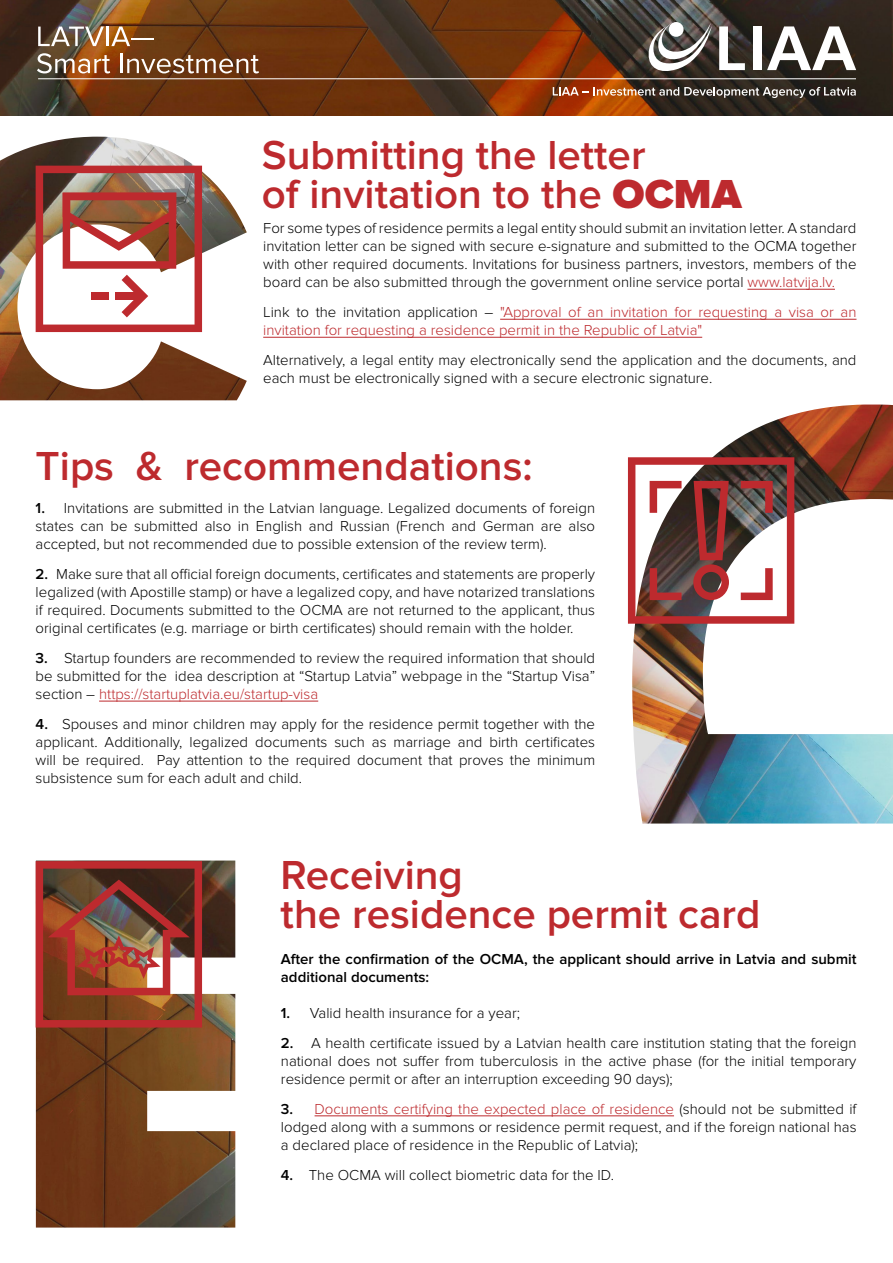
<style>
.page{position:relative;width:893px;height:1263px;background:#fff}
.page>*{position:absolute;margin:0;border:0;box-sizing:border-box;transform-origin:0 0}
.t1{font:600 42px/39px "Proxima Nova";color:#bd2a2e}
.t2{font:300 15px/18px "Proxima Nova";color:#000;text-align:justify}
.t3{font:300 15px/18px "Proxima Nova";color:#bd2a2e}
.t4{font:600 15px/18px "Proxima Nova";color:#000}
.s1{font-weight:900}
.s2{color:#bd2a2e}
.s3{color:#000}
.s4{font-weight:600}
</style>
<div class="page">
<img style="left:0;top:0;width:893px;height:115px">
<img style="left:0;top:137px;width:247px;height:263px">
<img style="left:36px;top:860px;width:199px;height:367px">
<img style="left:632px;top:404px;width:261px;height:419px">
<svg style="left:553px;top:87px;width:303px;height:11px;background:#7c6252"></svg>
<svg style="left:38px;top:27px;width:66px;height:19px"></svg>
<hr style="left:106px;top:27px;width:3px;height:19px;background:#fff">
<svg style="left:111px;top:27px;width:19px;height:19px"></svg>
<hr style="left:131px;top:38px;width:23px;height:2px;background:#fff">
<svg style="left:37px;top:53px;width:73px;height:20px"></svg>
<hr style="left:120px;top:54px;width:3px;height:19px;background:#fff">
<svg style="left:127px;top:55px;width:132px;height:18px"></svg>
<hr style="left:38px;top:78px;width:818px;height:1px;background:#fff">
<svg style="left:646px;top:22px;width:66px;height:51px"></svg>
<svg style="left:719px;top:26px;width:26px;height:44px"></svg>
<div style="left:753px;top:26px;width:9px;height:44px;background:#fff"></div>
<svg style="left:767px;top:26px;width:89px;height:44px"></svg>
<hr style="left:99px;top:701px;width:219px;height:1px;background:#bd2a2e">
<hr style="left:315px;top:1115px;width:359px;height:1px;background:#bd2a2e">
<hr style="left:747px;top:289px;width:88px;height:1px;background:#bd2a2e">
<hr style="left:500px;top:319px;width:356px;height:1px;background:#bd2a2e">
<hr style="left:263px;top:337px;width:439px;height:1px;background:#bd2a2e">
<svg style="left:36px;top:166px;width:166px;height:166px"></svg>
<svg style="left:628px;top:457px;width:166px;height:167px"></svg>
<img style="left:36px;top:861px;width:166px;height:166px">
<h1 class="t1" style="left:262px;top:136px;width:481px">Submitting the letter<br>of invitation to the <span class="s1">OCMA</span></h1>
<p class="t2" style="left:263px;top:219px;width:595px">For some types of residence permits a legal entity should submit an invitation letter. A standard invitation letter can be signed with secure e-signature and submitted to the OCMA together with other required documents. Invitations for business partners, investors, members of the board can be also submitted through the government online service portal <span class="s2">www.latvija.lv.</span></p>
<p class="t3" style="left:263px;top:303px;width:595px"><span class="s3">Link to the invitation application –</span> "Approval of an invitation for requesting a visa or an invitation for requesting a residence permit in the Republic of Latvia"</p>
<p class="t2" style="left:263px;top:351px;width:595px">Alternatively, a legal entity may electronically send the application and the documents, and each must be electronically signed with a secure electronic signature.</p>
<h1 class="t1" style="left:36px;top:448px;width:499px">Tips &amp; recommendations:</h1>
<p class="t2" style="left:36px;top:499px;width:561px"><span class="s4">1.</span> Invitations are submitted in the Latvian language. Legalized documents of foreign states can be submitted also in English and Russian (French and German are also accepted, but not recommended due to possible extension of the review term).</p>
<p class="t2" style="left:36px;top:565px;width:561px"><span class="s4">2.</span> Make sure that all official foreign documents, certificates and statements are properly legalized (with Apostille stamp) or have a legalized copy, and have notarized translations if required. Documents submitted to the OCMA are not returned to the applicant, thus original certificates (e.g. marriage or birth certificates) should remain with the holder.</p>
<p class="t2" style="left:36px;top:649px;width:561px"><span class="s4">3.</span> Startup founders are recommended to review the required information that should be submitted for the idea description at “Startup Latvia” webpage in the “Startup Visa” section – <span class="s2">https://startuplatvia.eu/startup-visa</span></p>
<p class="t2" style="left:36px;top:715px;width:561px"><span class="s4">4.</span> Spouses and minor children may apply for the residence permit together with the applicant. Additionally, legalized documents such as marriage and birth certificates will be required. Pay attention to the required document that proves the minimum subsistence sum for each adult and child.</p>
<h1 class="t1" style="left:281px;top:856px;width:481px">Receiving<br>the residence permit card</h1>
<p class="t4" style="left:281px;top:950px;width:577px">After the confirmation of the OCMA, the applicant should arrive in Latvia and submit additional documents:</p>
<p class="t2" style="left:281px;top:1004px;width:241px"><span class="s4">1.</span> Valid health insurance for a year;</p>
<p class="t2" style="left:281px;top:1034px;width:577px"><span class="s4">2.</span> A health certificate issued by a Latvian health care institution stating that the foreign national does not suffer from tuberculosis in the active phase (for the initial temporary residence permit or after an interruption exceeding 90 days);</p>
<p class="t2" style="left:281px;top:1100px;width:577px"><span class="s4">3.</span> <span class="s2">Documents certifying the expected place of residence</span> (should not be submitted if lodged along with a summons or residence permit request, and if the foreign national has a declared place of residence in the Republic of Latvia);</p>
<p class="t2" style="left:281px;top:1166px;width:335px"><span class="s4">4.</span> The OCMA will collect biometric data for the ID.</p>
</div>
